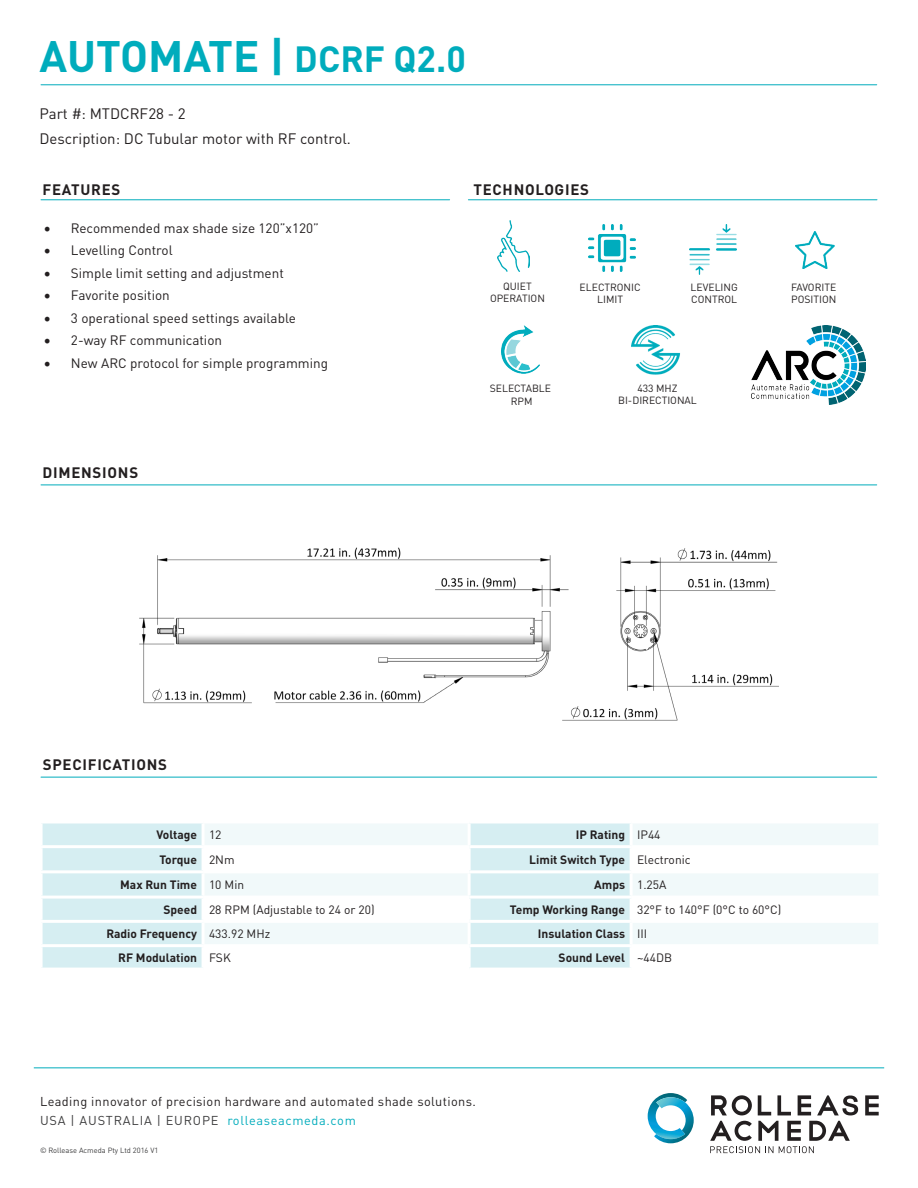
<style>
.page{position:relative;width:918px;height:1188px;background:#fff}
.page>*{position:absolute;margin:0;border:0;box-sizing:border-box;transform-origin:0 0}
.t1{font:700 43.5px "DINOT";color:#00acbc}
.t2{font:700 36px "DINOT";color:#00acbc}
.t3{font:15px "DINOT";color:#231f20}
.t4{font:700 15px "DINOT";letter-spacing:.05em;color:#231f20}
.t5{font:13.5px "DINOT";color:#231f20}
.t6{font:12.75px/19px "DINOT";letter-spacing:.03em;color:#231f20}
.t7{font:700 12px "DINOT";color:#231f20}
.t8{font:12px "DINOT";color:#231f20}
.t9{font:10.35px/12.5px "DINOT";color:#231f20;text-align:center}
.t10{font:7.5px "DINOT";color:#3e3e3f}
.s1{font-family:"Minion Pro";font-size:18px}
.s2{color:#3e3e3f}
.s3{color:#00acbc}
</style>
<div class="page">
<hr style="left:34px;top:1067px;width:850px;height:1px;background:#00acbc">
<svg style="left:648px;top:1093px;width:46px;height:50px"></svg>
<svg style="left:798px;top:1095px;width:13px;height:20px"></svg>
<svg style="left:758px;top:1095px;width:13px;height:20px"></svg>
<svg style="left:777px;top:1095px;width:14px;height:20px"></svg>
<svg style="left:865px;top:1095px;width:14px;height:20px"></svg>
<svg style="left:817px;top:1095px;width:41px;height:20px"></svg>
<svg style="left:711px;top:1095px;width:41px;height:20px"></svg>
<svg style="left:710px;top:1121px;width:140px;height:32px"></svg>
<img style="left:140px;top:547px;width:638px;height:173px">
<hr style="left:41px;top:84px;width:836px;height:1px;background:#00acbc">
<hr style="left:41px;top:485px;width:836px;height:1px;background:#00acbc">
<hr style="left:41px;top:777px;width:836px;height:1px;background:#00acbc">
<hr style="left:41px;top:199px;width:409px;height:1px;background:#00acbc">
<hr style="left:468px;top:199px;width:409px;height:1px;background:#00acbc">
<svg style="left:43px;top:823px;width:587px;height:145px;fill:#d6eef2"></svg>
<svg style="left:205px;top:823px;width:673px;height:121px;fill:#f1f9fa"></svg>
<hr style="left:202px;top:823px;width:3px;height:22px;background:#fff">
<hr style="left:468px;top:823px;width:3px;height:22px;background:#fff">
<hr style="left:630px;top:823px;width:3px;height:22px;background:#fff">
<hr style="left:40px;top:845px;width:163px;height:3px;background:#fff">
<hr style="left:203px;top:845px;width:266px;height:3px;background:#fff">
<hr style="left:202px;top:848px;width:3px;height:22px;background:#fff">
<hr style="left:469px;top:845px;width:162px;height:3px;background:#fff">
<hr style="left:468px;top:848px;width:3px;height:22px;background:#fff">
<hr style="left:631px;top:845px;width:250px;height:3px;background:#fff">
<hr style="left:630px;top:848px;width:3px;height:22px;background:#fff">
<hr style="left:40px;top:870px;width:163px;height:3px;background:#fff">
<hr style="left:203px;top:870px;width:266px;height:3px;background:#fff">
<hr style="left:202px;top:873px;width:3px;height:23px;background:#fff">
<hr style="left:469px;top:870px;width:162px;height:3px;background:#fff">
<hr style="left:468px;top:873px;width:3px;height:23px;background:#fff">
<hr style="left:631px;top:870px;width:250px;height:3px;background:#fff">
<hr style="left:630px;top:873px;width:3px;height:23px;background:#fff">
<hr style="left:40px;top:896px;width:163px;height:3px;background:#fff">
<hr style="left:203px;top:896px;width:266px;height:3px;background:#fff">
<hr style="left:202px;top:899px;width:3px;height:21px;background:#fff">
<hr style="left:469px;top:896px;width:162px;height:3px;background:#fff">
<hr style="left:468px;top:899px;width:3px;height:21px;background:#fff">
<hr style="left:631px;top:896px;width:250px;height:3px;background:#fff">
<hr style="left:630px;top:899px;width:3px;height:21px;background:#fff">
<hr style="left:40px;top:920px;width:163px;height:3px;background:#fff">
<hr style="left:203px;top:920px;width:266px;height:3px;background:#fff">
<hr style="left:202px;top:923px;width:3px;height:21px;background:#fff">
<hr style="left:469px;top:920px;width:162px;height:3px;background:#fff">
<hr style="left:468px;top:923px;width:3px;height:21px;background:#fff">
<hr style="left:631px;top:920px;width:250px;height:3px;background:#fff">
<hr style="left:630px;top:923px;width:3px;height:21px;background:#fff">
<hr style="left:40px;top:944px;width:163px;height:3px;background:#fff">
<hr style="left:203px;top:944px;width:266px;height:3px;background:#fff">
<hr style="left:202px;top:947px;width:3px;height:21px;background:#fff">
<hr style="left:469px;top:944px;width:162px;height:3px;background:#fff">
<hr style="left:468px;top:947px;width:3px;height:21px;background:#fff">
<img style="left:689px;top:225px;width:47px;height:50px">
<img style="left:588px;top:225px;width:48px;height:47px">
<img style="left:795px;top:231px;width:40px;height:37px">
<img style="left:631px;top:326px;width:50px;height:49px">
<img style="left:502px;top:326px;width:37px;height:47px">
<img style="left:752px;top:326px;width:113px;height:79px">
<img style="left:498px;top:221px;width:31px;height:50px">
<p class="t1" style="left:39px;top:27px;width:247px">AUTOMATE |</p>
<p class="t2" style="left:294px;top:35px;width:173px">DCRF Q2.0</p>
<p class="t3" style="left:39px;top:104px;width:148px">Part #: MTDCRF28 - 2</p>
<p class="t3" style="left:39px;top:129px;width:313px">Description: DC Tubular motor with RF control.</p>
<p class="t4" style="left:42px;top:180px;width:80px">FEATURES</p>
<p class="t4" style="left:473px;top:180px;width:117px">TECHNOLOGIES</p>
<p class="t5" style="left:44px;top:220px;width:277px"><span class="s1">•</span> Recommended max shade size 120”x120”</p>
<p class="t5" style="left:44px;top:242px;width:130px"><span class="s1">•</span> Levelling Control</p>
<p class="t5" style="left:44px;top:265px;width:241px"><span class="s1">•</span> Simple limit setting and adjustment</p>
<p class="t5" style="left:44px;top:287px;width:127px"><span class="s1">•</span> Favorite position</p>
<p class="t5" style="left:44px;top:310px;width:254px"><span class="s1">•</span> 3 operational speed settings available</p>
<p class="t5" style="left:44px;top:332px;width:180px"><span class="s1">•</span> 2-way RF communication</p>
<p class="t5" style="left:44px;top:355px;width:286px"><span class="s1">•</span> New ARC protocol for simple programming</p>
<p class="t4" style="left:42px;top:463px;width:97px">DIMENSIONS</p>
<p class="t4" style="left:43px;top:755px;width:126px">SPECIFICATIONS</p>
<p class="t9" style="left:490px;top:279px;width:56px">QUIET<br>OPERATION</p>
<p class="t9" style="left:580px;top:280px;width:63px">ELECTRONIC<br>LIMIT</p>
<p class="t9" style="left:791px;top:280px;width:47px;text-align:left">FAVORITE<br>POSITION</p>
<p class="t9" style="left:691px;top:280px;width:49px;text-align:left">LEVELING<br>CONTROL</p>
<p class="t9" style="left:490px;top:382px;width:63px">SELECTABLE<br>RPM</p>
<p class="t9" style="left:637px;top:382px;width:42px">433 MHZ</p>
<p class="t9" style="left:618px;top:394px;width:80px">BI-DIRECTIONAL</p>
<p class="t7" style="left:156px;top:827px;width:42px">Voltage</p>
<p class="t8" style="left:209px;top:827px;width:14px">12</p>
<p class="t7" style="left:576px;top:827px;width:51px">IP Rating</p>
<p class="t8" style="left:637px;top:827px;width:25px">IP44</p>
<p class="t7" style="left:159px;top:852px;width:39px">Torque</p>
<p class="t8" style="left:209px;top:852px;width:27px">2Nm</p>
<p class="t7" style="left:529px;top:852px;width:97px">Limit Switch Type</p>
<p class="t8" style="left:637px;top:852px;width:55px">Electronic</p>
<p class="t7" style="left:120px;top:877px;width:78px">Max Run Time</p>
<p class="t8" style="left:209px;top:877px;width:37px">10 Min</p>
<p class="t7" style="left:594px;top:877px;width:32px">Amps</p>
<p class="t8" style="left:637px;top:877px;width:31px">1.25A</p>
<p class="t7" style="left:163px;top:902px;width:35px">Speed</p>
<p class="t8" style="left:209px;top:902px;width:167px">28 RPM (Adjustable to 24 or 20)</p>
<p class="t7" style="left:510px;top:902px;width:117px">Temp Working Range</p>
<p class="t8" style="left:637px;top:902px;width:146px">32°F to 140°F (0°C to 60°C)</p>
<p class="t7" style="left:106px;top:926px;width:92px">Radio Frequency</p>
<p class="t8" style="left:209px;top:926px;width:63px">433.92 MHz</p>
<p class="t7" style="left:538px;top:926px;width:89px">Insulation Class</p>
<p class="t8" style="left:637px;top:926px;width:12px">III</p>
<p class="t7" style="left:118px;top:950px;width:80px">RF Modulation</p>
<p class="t8" style="left:209px;top:950px;width:23px">FSK</p>
<p class="t7" style="left:559px;top:950px;width:68px">Sound Level</p>
<p class="t8" style="left:637px;top:950px;width:37px">~44DB</p>
<p class="t6" style="left:40px;top:1092px;width:437px">Leading innovator of precision hardware and automated shade solutions.<br><span class="s2">USA | AUSTRALIA | EUROPE</span> <span class="s3">rolleaseacmeda.com</span></p>
<p class="t10" style="left:40px;top:1146px;width:120px">© Rollease Acmeda Pty Ltd 2016 V1</p>
</div>
